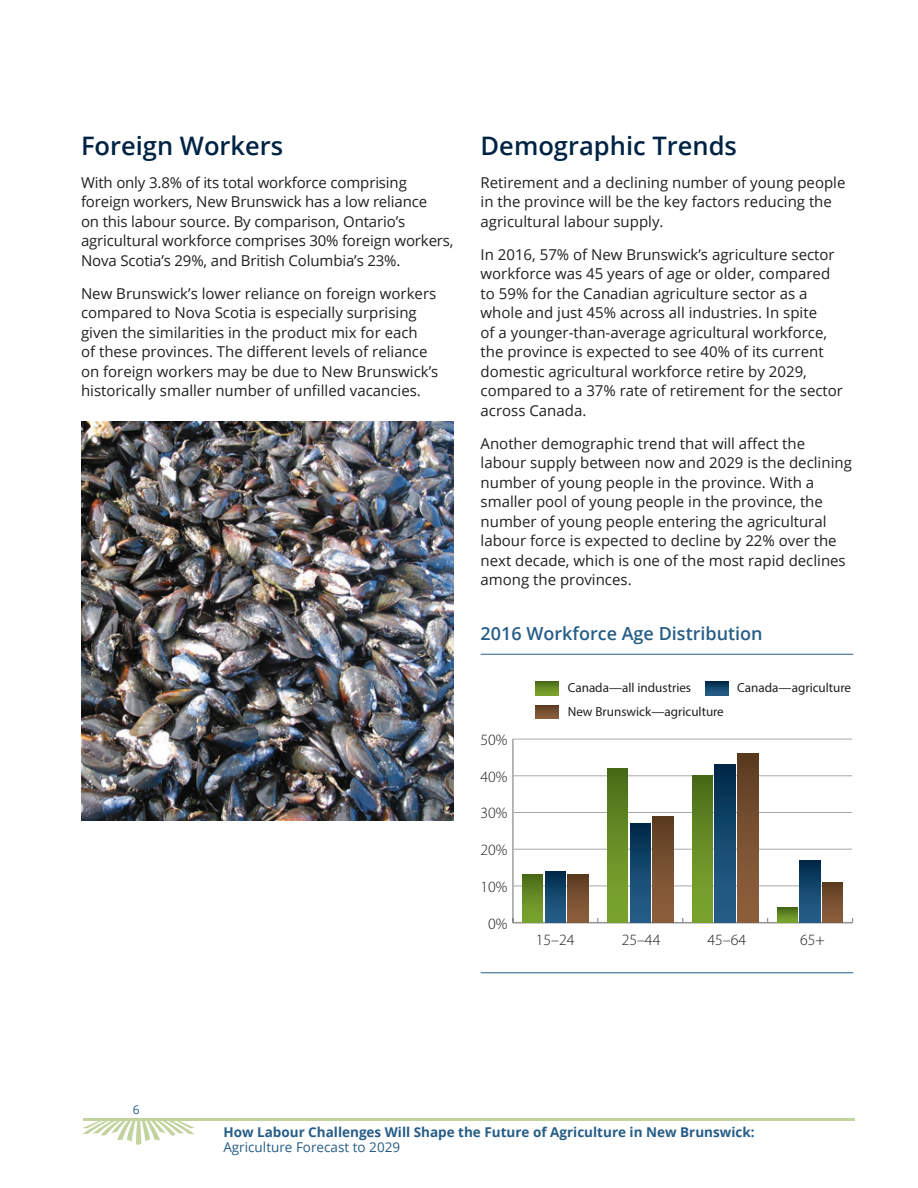
<style>
.page{position:relative;width:918px;height:1188px;background:#fff}
.page>*{position:absolute;margin:0;border:0;box-sizing:border-box;transform-origin:0 0}
.t1{font:600 25.5px "Open Sans";color:#002343}
.t2{font:600 18px "Open Sans";color:#265d87}
.t3{font:300 15.75px "Myriad Pro";color:#231f20}
.t4{font:15px/19.5px "Open Sans";color:#231f20}
.t5{font:700 13.5px "Open Sans";color:#265d87}
.t6{font:13.5px "Open Sans";color:#265d87}
.t7{font:13.2px "Myriad Pro";color:#231f20}
.t8{font:12px "Open Sans";color:#265d87}
</style>
<div class="page">
<svg style="left:82px;top:1121px;width:113px;height:24px"></svg>
<hr style="left:83px;top:1118px;width:772px;height:3px;background:#c3d3a0">
<img style="left:81px;top:422px;width:373px;height:398px">
<hr style="left:512px;top:739px;width:2px;height:184px;background:#939598">
<hr style="left:513px;top:922px;width:340px;height:1px;background:#939598">
<hr style="left:513px;top:886px;width:330px;height:1px;background:#a8a9ad">
<hr style="left:513px;top:849px;width:339px;height:1px;background:#a8a9ad">
<hr style="left:513px;top:812px;width:339px;height:1px;background:#a8a9ad">
<hr style="left:513px;top:775px;width:339px;height:1px;background:#a8a9ad">
<hr style="left:513px;top:739px;width:339px;height:1px;background:#a8a9ad">
<div style="left:568px;top:875px;width:20px;height:48px;background:linear-gradient(to bottom,#5e3d22,#90613e)"></div>
<div style="left:653px;top:816px;width:20px;height:107px;background:linear-gradient(to bottom,#5d3d22,#92623f)"></div>
<div style="left:738px;top:754px;width:20px;height:169px;background:linear-gradient(to bottom,#5d3d22,#91623f)"></div>
<div style="left:823px;top:882px;width:20px;height:41px;background:linear-gradient(to bottom,#5d3c21,#92623f)"></div>
<div style="left:545px;top:871px;width:21px;height:52px;background:linear-gradient(to bottom,#012c4c,#28628d)"></div>
<div style="left:630px;top:824px;width:20px;height:99px;background:linear-gradient(to bottom,#012c4c,#29648f)"></div>
<div style="left:715px;top:765px;width:20px;height:158px;background:linear-gradient(to bottom,#012c4c,#29638e)"></div>
<div style="left:800px;top:860px;width:20px;height:63px;background:linear-gradient(to bottom,#012b4b,#29648f)"></div>
<div style="left:523px;top:875px;width:20px;height:48px;background:linear-gradient(to bottom,#4c6e1a,#7ea930)"></div>
<div style="left:607px;top:768px;width:21px;height:155px;background:linear-gradient(to bottom,#4b6e19,#7faa31)"></div>
<div style="left:692px;top:776px;width:21px;height:147px;background:linear-gradient(to bottom,#4c6e1a,#7faa31)"></div>
<svg style="left:777px;top:908px;width:21px;height:15px"></svg>
<svg style="left:536px;top:681px;width:23px;height:14px"></svg>
<svg style="left:536px;top:705px;width:23px;height:14px"></svg>
<svg style="left:705px;top:681px;width:23px;height:14px"></svg>
<hr style="left:481px;top:654px;width:372px;height:1px;background:#265d87">
<hr style="left:481px;top:972px;width:372px;height:1px;background:#265d87">
<h1 class="t1" style="left:81px;top:128px;width:204px">Foreign Workers</h1>
<p class="t4" style="left:81px;top:172px;width:374px">With only 3.8% of its total workforce comprising foreign workers, New Brunswick has a low reliance<br>on this labour source. By comparison, Ontario’s agricultural workforce comprises 30% foreign workers, Nova Scotia’s 29%, and British Columbia’s 23%.</p>
<p class="t4" style="left:81px;top:283px;width:359px">New Brunswick’s lower reliance on foreign workers compared to Nova Scotia is especially surprising given the similarities in the product mix for each<br>of these provinces. The different levels of reliance on foreign workers may be due to New Brunswick’s historically smaller number of unfilled vacancies.</p>
<h1 class="t1" style="left:481px;top:128px;width:258px">Demographic Trends</h1>
<p class="t4" style="left:481px;top:172px;width:366px">Retirement and a declining number of young people in the province will be the key factors reducing the agricultural labour supply.</p>
<p class="t4" style="left:481px;top:244px;width:364px">In 2016, 57% of New Brunswick’s agriculture sector workforce was 45 years of age or older, compared to 59% for the Canadian agriculture sector as a whole and just 45% across all industries. In spite<br>of a younger-than-average agricultural workforce, the province is expected to see 40% of its current domestic agricultural workforce retire by 2029, compared to a 37% rate of retirement for the sector across Canada.</p>
<p class="t4" style="left:481px;top:433px;width:373px">Another demographic trend that will affect the labour supply between now and 2029 is the declining number of young people in the province. With a smaller pool of young people in the province, the number of young people entering the agricultural labour force is expected to decline by 22% over the next decade, which is one of the most rapid declines among the provinces.</p>
<p class="t2" style="left:481px;top:621px;width:284px">2016 Workforce Age Distribution</p>
<p class="t3" style="left:481px;top:730px;width:28px">50%</p>
<p class="t3" style="left:481px;top:767px;width:28px">40%</p>
<p class="t3" style="left:481px;top:804px;width:28px">30%</p>
<p class="t3" style="left:481px;top:840px;width:28px">20%</p>
<p class="t3" style="left:481px;top:877px;width:28px">10%</p>
<p class="t3" style="left:488px;top:914px;width:21px">0%</p>
<p class="t7" style="left:568px;top:679px;width:125px">Canada—all industries</p>
<p class="t7" style="left:568px;top:703px;width:158px">New Brunswick—agriculture</p>
<p class="t7" style="left:737px;top:679px;width:115px">Canada—agriculture</p>
<p class="t3" style="left:536px;top:930px;width:40px">15–24</p>
<p class="t3" style="left:622px;top:930px;width:40px">25–44</p>
<p class="t3" style="left:708px;top:930px;width:40px">45–64</p>
<p class="t3" style="left:800px;top:930px;width:26px">65+</p>
<p class="t8" style="left:133px;top:1102px;width:8px">6</p>
<p class="t5" style="left:223px;top:1123px;width:533px">How Labour Challenges Will Shape the Future of Agriculture in New Brunswick:</p>
<p class="t6" style="left:223px;top:1138px;width:178px">Agriculture Forecast to 2029</p>
</div>
